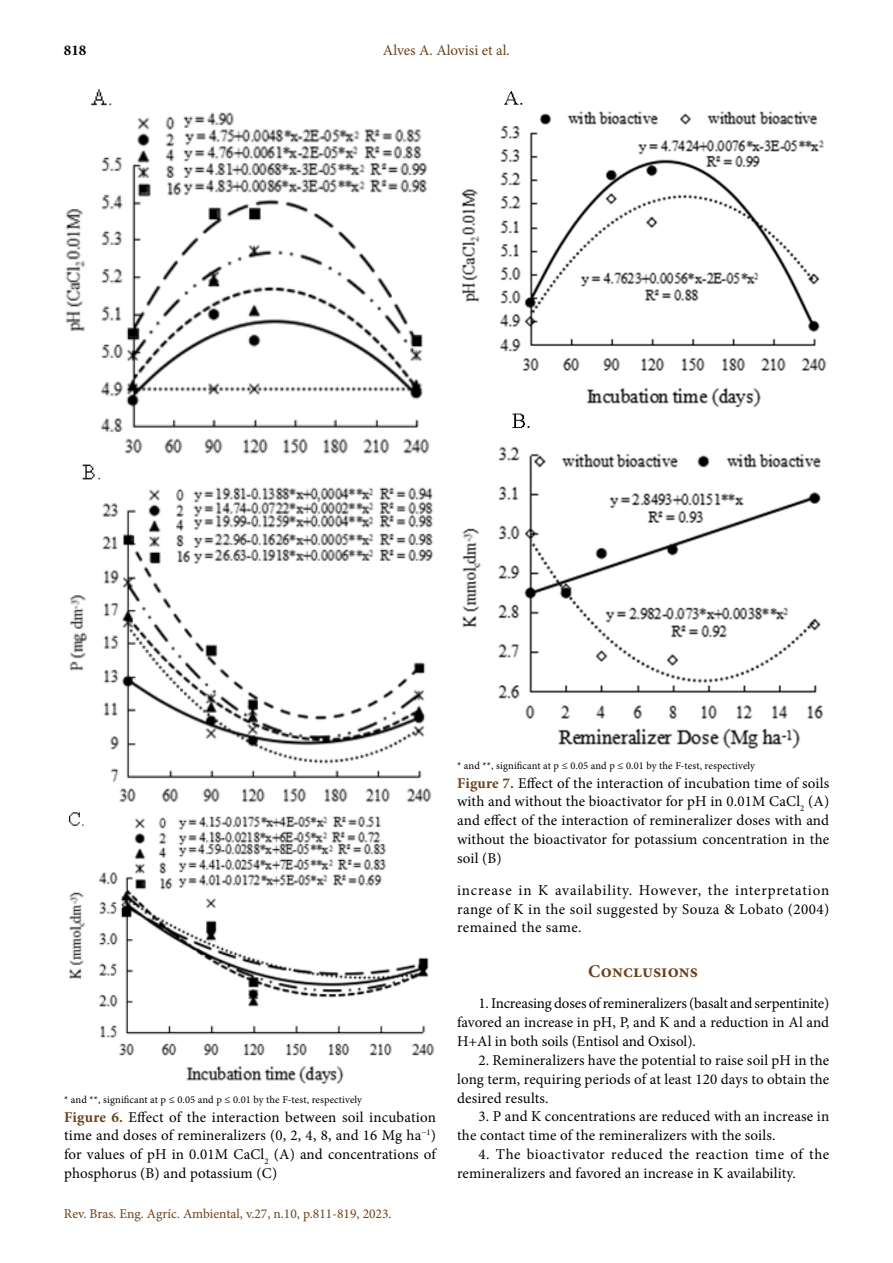
<style>
.page{position:relative;width:893px;height:1263px;background:#fff}
.page>*{position:absolute;margin:0;border:0;box-sizing:border-box;transform-origin:0 0}
.t1{font:700 18px "Minion Pro";letter-spacing:.01em;color:#6c4119}
.t2{font:15px/18.9px "Minion Pro";letter-spacing:.01em;color:#000;text-align:justify}
.t3{font:15px "Minion Pro";color:#6c4119}
.t4{font:700 15px "Minion Pro";color:#000}
.t5{font:13.5px "Minion Pro";color:#6c4119}
.t6{font:10.5px "Minion Pro";letter-spacing:.005em;color:#000}
.s1{font-weight:700;color:#6c4119}
</style>
<div class="page">
<img style="left:65px;top:89px;width:370px;height:996px">
<img style="left:461px;top:91px;width:366px;height:658px">
<p class="t4" style="left:64px;top:40px;width:24px">818</p>
<p class="t3" style="left:383px;top:40px;width:129px">Alves A. Alovisi et al.</p>
<p class="t6" style="left:64px;top:1092px;width:299px">* and **, significant at p ≤ 0.05 and p ≤ 0.01 by the F-test, respectively</p>
<p class="t2" style="left:64px;top:1107px;width:373px"><span class="s1">Figure 6.</span> Effect of the interaction between soil incubation time and doses of remineralizers (0, 2, 4, 8, and 16 Mg ha<sup>−1</sup>) for values of pH in 0.01M CaCl<sub>2</sub> (A) and concentrations of phosphorus (B) and potassium (C)</p>
<p class="t5" style="left:64px;top:1204px;width:329px">Rev. Bras. Eng. Agríc. Ambiental, v.27, n.10, p.811-819, 2023.</p>
<p class="t6" style="left:457px;top:758px;width:299px">* and **, significant at p ≤ 0.05 and p ≤ 0.01 by the F-test, respectively</p>
<p class="t2" style="left:457px;top:773px;width:374px"><span class="s1">Figure 7.</span> Effect of the interaction of incubation time of soils with and without the bioactivator for pH in 0.01M CaCl<sub>2</sub> (A) and effect of the interaction of remineralizer doses with and without the bioactivator for potassium concentration in the soil (B)</p>
<p class="t2" style="left:457px;top:880px;width:374px">increase in K availability. However, the interpretation range of K in the soil suggested by Souza &amp; Lobato (2004) remained the same.</p>
<p class="t1" style="left:588px;top:958px;width:111px">Conclusions</p>
<p class="t2" style="left:457px;top:994px;width:374px;text-indent:21px">1. Increasing doses of remineralizers (basalt and serpentinite) favored an increase in pH, P, and K and a reduction in Al and H+Al in both soils (Entisol and Oxisol).</p>
<p class="t2" style="left:457px;top:1051px;width:374px;text-indent:21px">2. Remineralizers have the potential to raise soil pH in the long term, requiring periods of at least 120 days to obtain the desired results.</p>
<p class="t2" style="left:457px;top:1107px;width:374px;text-indent:21px">3. P and K concentrations are reduced with an increase in the contact time of the remineralizers with the soils.</p>
<p class="t2" style="left:457px;top:1145px;width:374px;text-indent:21px">4. The bioactivator reduced the reaction time of the remineralizers and favored an increase in K availability.</p>
</div>
